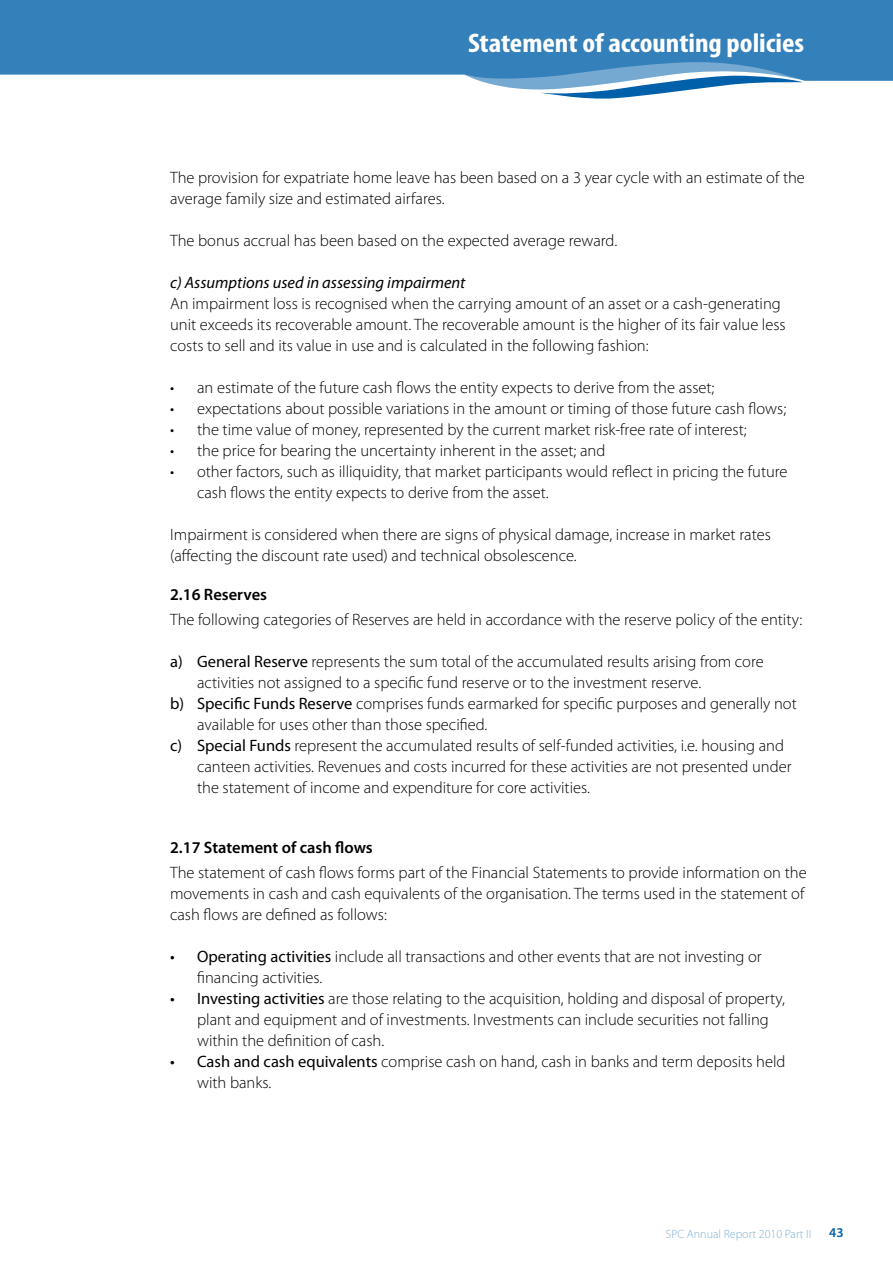
<style>
.page{position:relative;width:893px;height:1263px;background:#fff}
.page>*{position:absolute;margin:0;border:0;box-sizing:border-box;transform-origin:0 0}
.t1{font:700 condensed 27px "Myriad Pro";letter-spacing:-.005em;color:#fff;scale:1.1 1}
.t2{font:300 16.5px/21px "Myriad Pro";color:#000}
.t3{font:italic 16.5px "Myriad Pro";color:#000}
.t4{font:600 16.5px "Myriad Pro";color:#000}
.t5{font:600 13.5px "Myriad Pro";color:#0060a9}
.t6{font:300 12px "Myriad Pro";color:#80afd4}
.s1{font-weight:400}
</style>
<div class="page">
<div style="left:0;top:0;width:893px;height:81px;background:#3380ba"></div>
<svg style="left:464px;top:61px;width:339px;height:38px"></svg>
<h1 class="t1" style="left:468px;top:26px;width:307px">Statement of accounting policies</h1>
<p class="t2" style="left:170px;top:166px;width:636px">The provision for expatriate home leave has been based on a 3 year cycle with an estimate of the average family size and estimated airfares.</p>
<p class="t2" style="left:170px;top:229px;width:449px">The bonus accrual has been based on the expected average reward.</p>
<p class="t3" style="left:170px;top:272px;width:297px">c) Assumptions used in assessing impairment</p>
<p class="t2" style="left:170px;top:292px;width:617px">An impairment loss is recognised when the carrying amount of an asset or a cash-generating unit exceeds its recoverable amount. The recoverable amount is the higher of its fair value less costs to sell and its value in use and is calculated in the following fashion:</p>
<p class="t2" style="left:170px;top:376px;width:546px">• an estimate of the future cash flows the entity expects to derive from the asset;</p>
<p class="t2" style="left:170px;top:397px;width:618px">• expectations about possible variations in the amount or timing of those future cash flows;</p>
<p class="t2" style="left:170px;top:419px;width:578px">• the time value of money, represented by the current market risk-free rate of interest;</p>
<p class="t2" style="left:170px;top:440px;width:437px">• the price for bearing the uncertainty inherent in the asset; and</p>
<p class="t2" style="left:197px;top:461px;width:592px;text-indent:-27px">• other factors, such as illiquidity, that market participants would reflect in pricing the future cash flows the entity expects to derive from the asset.</p>
<p class="t2" style="left:170px;top:524px;width:602px">Impairment is considered when there are signs of physical damage, increase in market rates (affecting the discount rate used) and technical obsolescence.</p>
<p class="t4" style="left:170px;top:584px;width:98px">2.16 Reserves</p>
<p class="t2" style="left:170px;top:609px;width:634px">The following categories of Reserves are held in accordance with the reserve policy of the entity:</p>
<p class="t2" style="left:170px;top:651px;width:595px"><span class="s1">a) General Reserve</span> represents the sum total of the accumulated results arising from core</p>
<p class="t2" style="left:197px;top:672px;width:506px">activities not assigned to a specific fund reserve or to the investment reserve.</p>
<p class="t2" style="left:170px;top:693px;width:628px"><span class="s1">b) Specific Funds Reserve</span> comprises funds earmarked for specific purposes and generally not</p>
<p class="t2" style="left:197px;top:714px;width:292px">available for uses other than those specified.</p>
<p class="t2" style="left:170px;top:735px;width:615px"><span class="s1">c) Special Funds</span> represent the accumulated results of self-funded activities, i.e. housing and</p>
<p class="t2" style="left:197px;top:756px;width:596px">canteen activities. Revenues and costs incurred for these activities are not presented under</p>
<p class="t2" style="left:197px;top:777px;width:394px">the statement of income and expenditure for core activities.</p>
<p class="t4" style="left:170px;top:837px;width:204px">2.17 Statement of cash flows</p>
<p class="t2" style="left:170px;top:862px;width:638px">The statement of cash flows forms part of the Financial Statements to provide information on the movements in cash and cash equivalents of the organisation. The terms used in the statement of cash flows are defined as follows:</p>
<p class="t2" style="left:197px;top:946px;width:566px;text-indent:-27px"><span class="s1">• Operating activities</span> include all transactions and other events that are not investing or financing activities.</p>
<p class="t2" style="left:197px;top:988px;width:589px;text-indent:-27px"><span class="s1">• Investing activities</span> are those relating to the acquisition, holding and disposal of property, plant and equipment and of investments. Investments can include securities not falling within the definition of cash.</p>
<p class="t2" style="left:197px;top:1051px;width:590px;text-indent:-27px"><span class="s1">• Cash and cash equivalents</span> comprise cash on hand, cash in banks and term deposits held with banks.</p>
<p class="t6" style="left:666px;top:1227px;width:147px">SPC Annual Report 2010 Part II</p>
<p class="t5" style="left:829px;top:1224px;width:16px">43</p>
</div>
